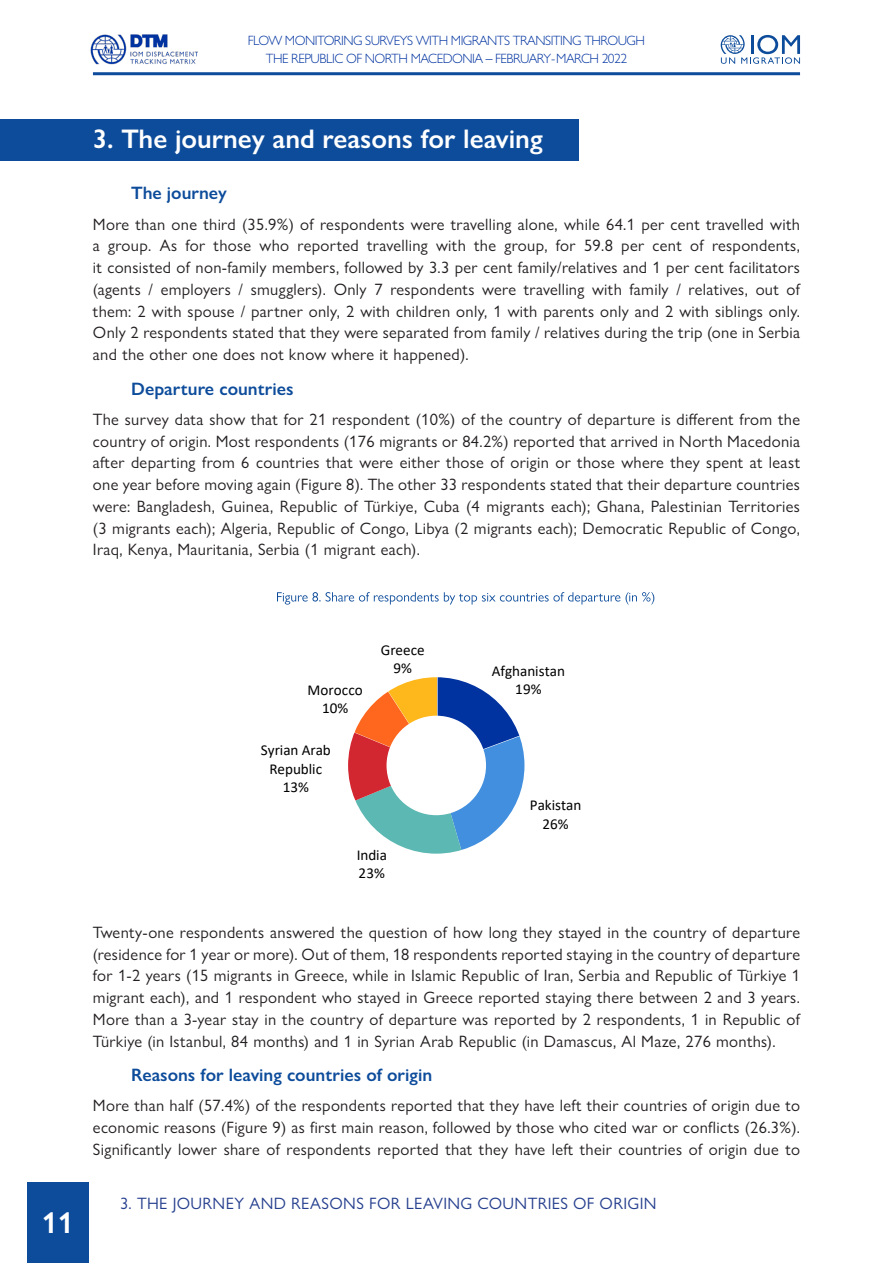
<style>
.page{position:relative;width:893px;height:1263px;background:#fff}
.page>*{position:absolute;margin:0;border:0;box-sizing:border-box;transform-origin:0 0}
.t1{font:600 30px "Gill Sans Nova";color:#fff}
.Numbering_golem{font:600 27px "Gill Sans Nova";color:#fff}
.Numbering_mal{font:600 18px "Gill Sans Nova";color:#0d4c9b}
.Body{font:16.5px/21.8px "Gill Sans Nova";letter-spacing:.02em;color:#231f20;text-align:justify}
.Footer_text{font:16.5px "Gill Sans Nova";letter-spacing:.02em;color:#253f8e}
.t2{font:15.15px/18.5px "Calibri";color:#000;text-align:center}
.t3{font:300 13.5px/18px "Gill Sans Nova";letter-spacing:-.04em;color:#0033a0;text-align:center}
.s1{font-weight:400;font-style:italic}
</style>
<div class="page">
<img style="left:90px;top:34px;width:108px;height:41px">
<hr style="left:93px;top:72px;width:707px;height:3px;background:#0d4c9b">
<svg style="left:721px;top:35px;width:79px;height:29px"></svg>
<div style="left:27px;top:1182px;width:61px;height:81px;background:#0d4c9b"></div>
<div style="left:0;top:120px;width:578px;height:41px;background:#0d4c9b"></div>
<svg style="left:350px;top:679px;width:173px;height:173px"></svg>
<div style="left:387px;top:716px;width:99px;height:99px;border:6px solid #fff;border-radius:50%"></div>
<div style="left:341px;top:670px;width:191px;height:191px;border:8px solid #fff;border-radius:50%"></div>
<svg style="left:277px;top:592px;width:377px;height:12px"></svg>
<p class="t3" style="left:248px;top:32px;width:399px">FLOW MONITORING SURVEYS WITH MIGRANTS TRANSITING THROUGH<br>THE REPUBLIC OF NORTH MACEDONIA <span class="s1">–</span> FEBRUARY-MARCH 2022</p>
<p class="Numbering_golem" style="left:93px;top:122px;width:451px">3. The journey and reasons for leaving</p>
<p class="Numbering_mal" style="left:131px;top:182px;width:97px">The journey</p>
<p class="Body" style="left:93px;top:213px;width:709px">More than one third (35.9%) of respondents were travelling alone, while 64.1 per cent travelled with a group. As for those who reported travelling with the group, for 59.8 per cent of respondents, it consisted of non-family members, followed by 3.3 per cent family/relatives and 1 per cent facilitators (agents / employers / smugglers). Only 7 respondents were travelling with family / relatives, out of them: 2 with spouse / partner only, 2 with children only, 1 with parents only and 2 with siblings only.<br>Only 2 respondents stated that they were separated from family / relatives during the trip (one in Serbia and the other one does not know where it happened).</p>
<p class="Numbering_mal" style="left:131px;top:377px;width:164px">Departure countries</p>
<p class="Body" style="left:93px;top:408px;width:709px">The survey data show that for 21 respondent (10%) of the country of departure is different from the country of origin. Most respondents (176 migrants or 84.2%) reported that arrived in North Macedonia after departing from 6 countries that were either those of origin or those where they spent at least one year before moving again (Figure 8). The other 33 respondents stated that their departure countries were: Bangladesh, Guinea, Republic of Türkiye, Cuba (4 migrants each); Ghana, Palestinian Territories (3 migrants each); Algeria, Republic of Congo, Libya (2 migrants each); Democratic Republic of Congo, Iraq, Kenya, Mauritania, Serbia (1 migrant each).</p>
<h1 class="t1" style="left:42px;top:1204px;width:33px">11</h1>
<p class="t2" style="left:308px;top:680px;width:57px">Morocco<br>10%</p>
<p class="t2" style="left:261px;top:740px;width:72px">Syrian Arab<br>Republic<br>13%</p>
<p class="t2" style="left:381px;top:640px;width:45px">Greece<br>9%</p>
<p class="t2" style="left:357px;top:845px;width:32px;text-align:left">India<br>23%</p>
<p class="t2" style="left:492px;top:661px;width:75px">Afghanistan<br>19%</p>
<p class="t2" style="left:530px;top:796px;width:53px">Pakistan<br>26%</p>
<p class="Body" style="left:93px;top:921px;width:709px">Twenty-one respondents answered the question of how long they stayed in the country of departure (residence for 1 year or more). Out of them, 18 respondents reported staying in the country of departure for 1-2 years (15 migrants in Greece, while in Islamic Republic of Iran, Serbia and Republic of Türkiye 1 migrant each), and 1 respondent who stayed in Greece reported staying there between 2 and 3 years.<br>More than a 3-year stay in the country of departure was reported by 2 respondents, 1 in Republic of Türkiye (in Istanbul, 84 months) and 1 in Syrian Arab Republic (in Damascus, Al Maze, 276 months).</p>
<p class="Numbering_mal" style="left:131px;top:1064px;width:302px">Reasons for leaving countries of origin</p>
<p class="Body" style="left:93px;top:1094px;width:709px">More than half (57.4%) of the respondents reported that they have left their countries of origin due to economic reasons (Figure 9) as first main reason, followed by those who cited war or conflicts (26.3%).<br>Significantly lower share of respondents reported that they have left their countries of origin due to</p>
<p class="Footer_text" style="left:120px;top:1193px;width:538px">3. THE JOURNEY AND REASONS FOR LEAVING COUNTRIES OF ORIGIN</p>
</div>
